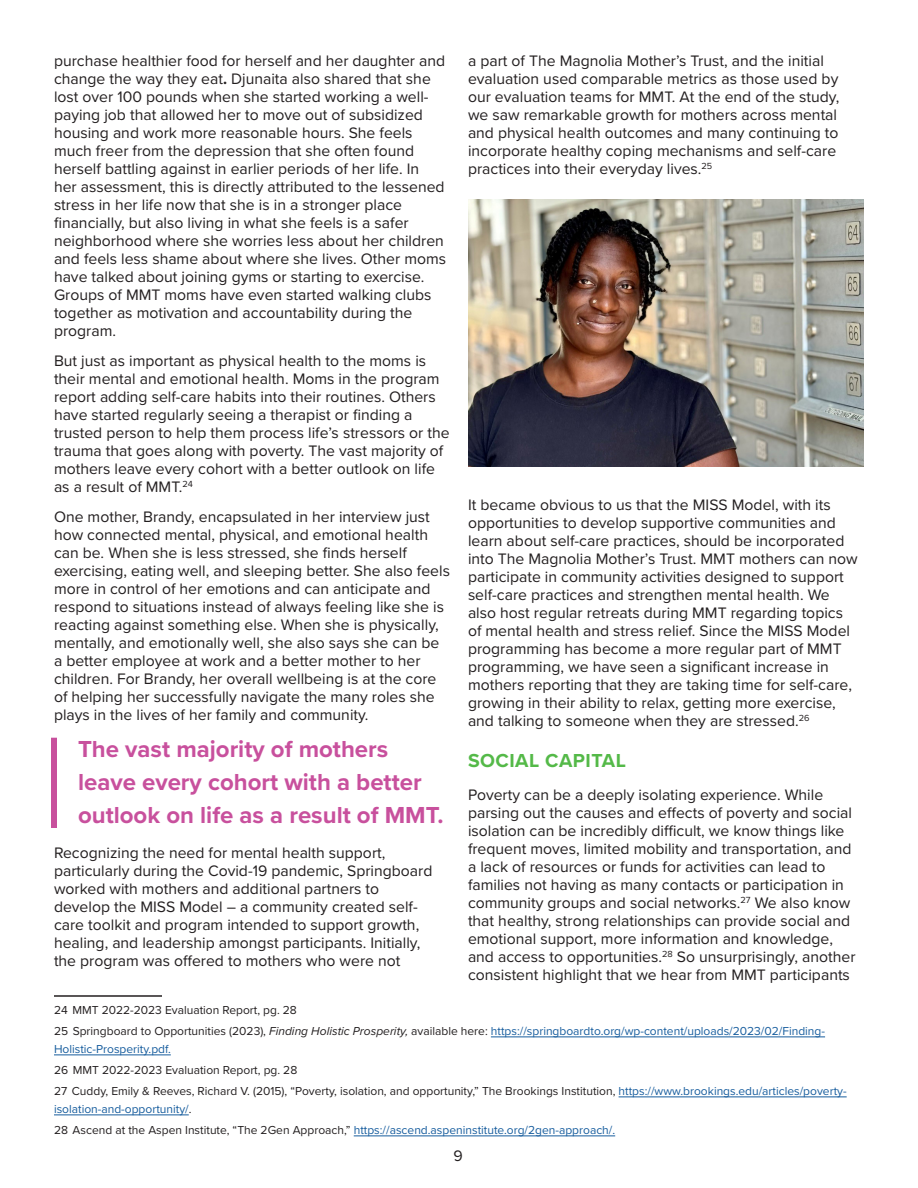
<style>
.page{position:relative;width:918px;height:1188px;background:#fff}
.page>*{position:absolute;margin:0;border:0;box-sizing:border-box;transform-origin:0 0}
.t1{font:700 24px/33px "Proxima Nova";color:#c8509d}
.STO_Subhead{font:700 19.5px "Proxima Nova";letter-spacing:.025em;color:#54b948}
.STO_Body{font:15.75px/18px "Proxima Nova";color:#231f20}
.Springboard_Footnote{font:12px/18px "Proxima Nova";color:#175d9e}
.Springboard_Footnote-2{font:12px/18px "Proxima Nova";color:#231f20}
.s1{font-weight:700}
.s2{color:#231f20}
.s3{font-style:italic;color:#231f20}
.s4{color:#175d9e}
</style>
<div class="page">
<hr style="left:54px;top:995px;width:108px;height:2px;background:#231f20">
<hr style="left:491px;top:1037px;width:334px;height:1px;background:#175d9e">
<hr style="left:54px;top:1055px;width:117px;height:1px;background:#175d9e">
<hr style="left:619px;top:1097px;width:228px;height:1px;background:#175d9e">
<hr style="left:54px;top:1115px;width:135px;height:1px;background:#175d9e">
<hr style="left:354px;top:1136px;width:261px;height:1px;background:#175d9e">
<div style="left:51px;top:738px;width:6px;height:90px;background:#c8509d"></div>
<img style="left:468px;top:200px;width:396px;height:266px">
<p class="STO_Body" style="left:54px;top:52px;width:394px">purchase healthier food for herself and her daughter and change the way they eat<span class="s1">.</span> Djunaita also shared that she lost over 100 pounds when she started working a well&shy;paying job that allowed her to move out of subsidized housing and work more reasonable hours. She feels much freer from the depression that she often found herself battling against in earlier periods of her life. In<br>her assessment, this is directly attributed to the lessened stress in her life now that she is in a stronger place financially, but also living in what she feels is a safer neighborhood where she worries less about her children and feels less shame about where she lives. Other moms have talked about joining gyms or starting to exercise.<br>Groups of MMT moms have even started walking clubs together as motivation and accountability during the program.</p>
<p class="STO_Body" style="left:54px;top:352px;width:397px">But just as important as physical health to the moms is their mental and emotional health. Moms in the program report adding self-care habits into their routines. Others have started regularly seeing a therapist or finding a trusted person to help them process life’s stressors or the trauma that goes along with poverty. The vast majority of mothers leave every cohort with a better outlook on life as a result of MMT.<sup>24</sup></p>
<p class="STO_Body" style="left:54px;top:508px;width:398px">One mother, Brandy, encapsulated in her interview just how connected mental, physical, and emotional health can be. When she is less stressed, she finds herself exercising, eating well, and sleeping better. She also feels more in control of her emotions and can anticipate and respond to situations instead of always feeling like she is reacting against something else. When she is physically, mentally, and emotionally well, she also says she can be a better employee at work and a better mother to her children. For Brandy, her overall wellbeing is at the core of helping her successfully navigate the many roles she plays in the lives of her family and community.</p>
<p class="STO_Body" style="left:468px;top:52px;width:373px">a part of The Magnolia Mother’s Trust, and the initial evaluation used comparable metrics as those used by our evaluation teams for MMT. At the end of the study, we saw remarkable growth for mothers across mental and physical health outcomes and many continuing to incorporate healthy coping mechanisms and self-care practices into their everyday lives.<sup>25</sup></p>
<p class="STO_Body" style="left:468px;top:496px;width:391px">It became obvious to us that the MISS Model, with its opportunities to develop supportive communities and learn about self-care practices, should be incorporated into The Magnolia Mother’s Trust. MMT mothers can now participate in community activities designed to support self-care practices and strengthen mental health. We also host regular retreats during MMT regarding topics of mental health and stress relief. Since the MISS Model programming has become a more regular part of MMT programming, we have seen a significant increase in mothers reporting that they are taking time for self-care, growing in their ability to relax, getting more exercise, and talking to someone when they are stressed.<sup>26</sup></p>
<p class="STO_Subhead" style="left:468px;top:746px;width:159px">SOCIAL CAPITAL</p>
<p class="STO_Body" style="left:468px;top:785px;width:389px">Poverty can be a deeply isolating experience. While parsing out the causes and effects of poverty and social isolation can be incredibly difficult, we know things like frequent moves, limited mobility and transportation, and a lack of resources or funds for activities can lead to families not having as many contacts or participation in community groups and social networks.<sup>27</sup> We also know that healthy, strong relationships can provide social and emotional support, more information and knowledge, and access to opportunities.<sup>28</sup> So unsurprisingly, another consistent highlight that we hear from MMT participants</p>
<p class="t1" style="left:78px;top:732px;width:367px">The vast majority of mothers leave every cohort with a better outlook on life as a result of MMT.</p>
<p class="STO_Body" style="left:54px;top:844px;width:380px">Recognizing the need for mental health support, particularly during the Covid-19 pandemic, Springboard worked with mothers and additional partners to develop the MISS Model – a community created self&shy;care toolkit and program intended to support growth, healing, and leadership amongst participants. Initially, the program was offered to mothers who were not</p>
<p class="Springboard_Footnote-2" style="left:54px;top:1000px;width:244px">24 MMT 2022-2023 Evaluation Report, pg. 28</p>
<p class="Springboard_Footnote" style="left:54px;top:1021px;width:773px"><span class="s2">25 Springboard to Opportunities (2023),</span> <span class="s3">Finding Holistic Prosperity,</span> <span class="s2">available here:</span> https://springboardto.org/wp-content/uploads/2023/02/Finding-<br>Holistic-Prosperity.pdf.</p>
<p class="Springboard_Footnote-2" style="left:54px;top:1060px;width:245px">26 MMT 2022-2023 Evaluation Report, pg. 28</p>
<p class="Springboard_Footnote-2" style="left:54px;top:1081px;width:794px">27 Cuddy, Emily &amp; Reeves, Richard V. (2015), “Poverty, isolation, and opportunity,” The Brookings Institution, <span class="s4">https://www.brookings.edu/articles/poverty&shy;isolation-and-opportunity/</span>.</p>
<p class="Springboard_Footnote" style="left:54px;top:1120px;width:563px"><span class="s2">28 Ascend at the Aspen Institute, “The 2Gen Approach,”</span> https://ascend.aspeninstitute.org/2gen-approach/.</p>
<p class="STO_Body" style="left:453px;top:1147px;width:11px">9</p>
</div>
